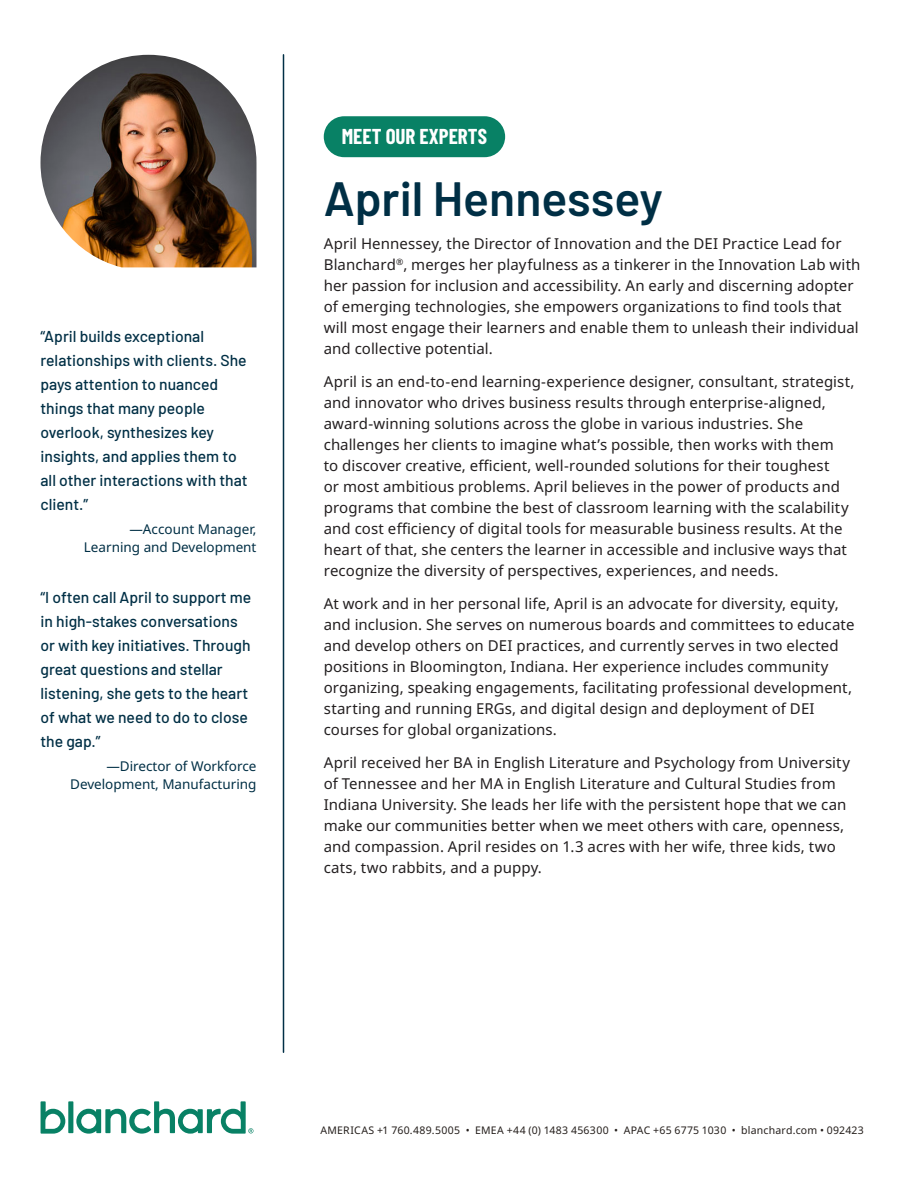
<style>
.page{position:relative;width:918px;height:1188px;background:#fff}
.page>*{position:absolute;margin:0;border:0;box-sizing:border-box;transform-origin:0 0}
.Name{font:600 48px "Barlow";color:#002f45}
.Meet_our_Experts_Title{font:700 21px "Barlow Condensed";color:#fff}
.Sidebar_Quote{font:500 15.75px/24px "Barlow";color:#002f45}
.Body_Copy{font:15px/21px "Noto Sans";letter-spacing:.005em;color:#231f20}
.Sidebar_Quote_Attribution{font:13.5px/18px "Noto Sans";color:#002f45;text-align:right}
.t1{font:10.5px "Noto Sans";letter-spacing:.02em;color:#241e1b}
</style>
<div class="page">
<div style="left:324px;top:116px;width:181px;height:41px;background:#088165;border-radius:20px"></div>
<img style="left:40px;top:55px;width:216px;height:212px">
<hr style="left:283px;top:55px;width:1px;height:997px;background:#002f45">
<svg style="left:41px;top:1101px;width:24px;height:33px"></svg>
<div style="left:68px;top:1101px;width:5px;height:32px;background:#088165"></div>
<svg style="left:76px;top:1101px;width:177px;height:33px"></svg>
<p class="Sidebar_Quote" style="left:40px;top:323px;width:209px">“April builds exceptional relationships with clients. She pays attention to nuanced things that many people overlook, synthesizes key insights, and applies them to all other interactions with that client.”</p>
<p class="Sidebar_Quote_Attribution" style="left:84px;top:520px;width:174px">—Account Manager,<br>Learning and Development</p>
<p class="Sidebar_Quote" style="left:40px;top:584px;width:212px">“I often call April to support me in high-stakes conversations or with key initiatives. Through great questions and stellar listening, she gets to the heart of what we need to do to close the gap.”</p>
<p class="Sidebar_Quote_Attribution" style="left:70px;top:757px;width:188px">—Director of Workforce<br>Development, Manufacturing</p>
<p class="Meet_our_Experts_Title" style="left:342px;top:122px;width:147px">MEET OUR EXPERTS</p>
<p class="Name" style="left:324px;top:163px;width:341px">April Hennessey</p>
<p class="Body_Copy" style="left:324px;top:233px;width:538px">April Hennessey, the Director of Innovation and the DEI Practice Lead for Blanchard<sup>®</sup>, merges her playfulness as a tinkerer in the Innovation Lab with her passion for inclusion and accessibility. An early and discerning adopter of emerging technologies, she empowers organizations to find tools that will most engage their learners and enable them to unleash their individual and collective potential.</p>
<p class="Body_Copy" style="left:324px;top:371px;width:532px">April is an end-to-end learning-experience designer, consultant, strategist, and innovator who drives business results through enterprise-aligned, award-winning solutions across the globe in various industries. She challenges her clients to imagine what’s possible, then works with them<br>to discover creative, efficient, well-rounded solutions for their toughest<br>or most ambitious problems. April believes in the power of products and programs that combine the best of classroom learning with the scalability and cost efficiency of digital tools for measurable business results. At the heart of that, she centers the learner in accessible and inclusive ways that recognize the diversity of perspectives, experiences, and needs.</p>
<p class="Body_Copy" style="left:324px;top:593px;width:532px">At work and in her personal life, April is an advocate for diversity, equity, and inclusion. She serves on numerous boards and committees to educate and develop others on DEI practices, and currently serves in two elected positions in Bloomington, Indiana. Her experience includes community organizing, speaking engagements, facilitating professional development, starting and running ERGs, and digital design and deployment of DEI courses for global organizations.</p>
<p class="Body_Copy" style="left:324px;top:752px;width:528px">April received her BA in English Literature and Psychology from University of Tennessee and her MA in English Literature and Cultural Studies from Indiana University. She leads her life with the persistent hope that we can make our communities better when we meet others with care, openness, and compassion. April resides on 1.3 acres with her wife, three kids, two cats, two rabbits, and a puppy.</p>
<p class="t1" style="left:320px;top:1124px;width:545px">AMERICAS +1 760.489.5005 • EMEA +44 (0) 1483 456300 • APAC +65 6775 1030 • blanchard.com • 092423</p>
</div>
